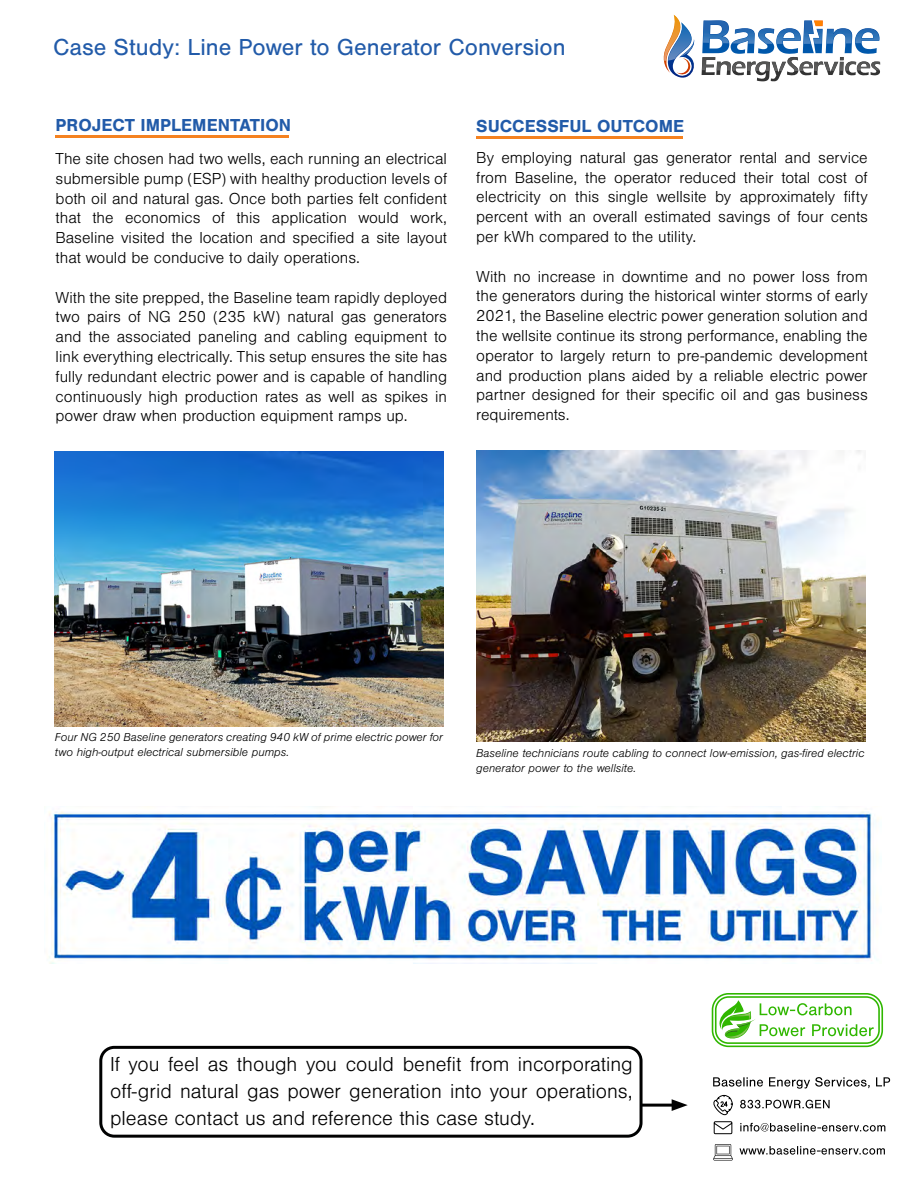
<style>
.page{position:relative;width:918px;height:1188px;background:#fff}
.page>*{position:absolute;margin:0;border:0;box-sizing:border-box;transform-origin:0 0}
.t1{font:24px "Nimbus San";color:#225ba9}
.t2{font:300 21px/27px "Nimbus San";color:#000;text-align:justify}
.t3{font:700 18px "Nimbus San";color:#225ba9}
.t4{font:300 16.5px/19.8px "Nimbus San";color:#000;text-align:justify}
.t5{font:italic 300 12px/14.4px "Nimbus San";color:#000}
</style>
<div class="page">
<div style="left:99px;top:1046px;width:544px;height:92px;border:3px solid #000101;border-radius:14px"></div>
<hr style="left:476px;top:136px;width:206px;height:2px;background:#f58220">
<svg style="left:713px;top:1077px;width:177px;height:12px"></svg>
<svg style="left:739px;top:1146px;width:146px;height:9px"></svg>
<svg style="left:740px;top:1123px;width:145px;height:9px"></svg>
<svg style="left:740px;top:1100px;width:90px;height:8px"></svg>
<svg style="left:713px;top:1144px;width:20px;height:17px"></svg>
<svg style="left:713px;top:1095px;width:20px;height:39px"></svg>
<hr style="left:56px;top:136px;width:233px;height:2px;background:#f58220">
<img style="left:55px;top:451px;width:389px;height:276px">
<img style="left:49px;top:806px;width:829px;height:157px">
<hr style="left:640px;top:1104px;width:37px;height:3px;background:#000">
<svg style="left:672px;top:1099px;width:16px;height:12px"></svg>
<div style="left:712px;top:993px;width:171px;height:54px;border:5px solid #30b700;border-radius:14px"></div>
<div style="left:713px;top:995px;width:168px;height:51px;border:2px solid #fff;border-radius:14px"></div>
<svg style="left:717px;top:1000px;width:157px;height:42px"></svg>
<img style="left:477px;top:450px;width:389px;height:292px">
<img style="left:703px;top:20px;width:177px;height:34px">
<svg style="left:705px;top:56px;width:175px;height:26px"></svg>
<img style="left:663px;top:15px;width:13px;height:54px">
<img style="left:667px;top:36px;width:38px;height:42px">
<img style="left:703px;top:21px;width:176px;height:23px">
<img style="left:788px;top:57px;width:92px;height:14px">
<img style="left:702px;top:57px;width:84px;height:14px">
<img style="left:682px;top:23px;width:12px;height:38px">
<img style="left:664px;top:16px;width:18px;height:45px">
<h1 class="t1" style="left:53px;top:34px;width:514px">Case Study: Line Power to Generator Conversion</h1>
<p class="t3" style="left:56px;top:115px;width:237px">PROJECT IMPLEMENTATION</p>
<p class="t4" style="left:56px;top:149px;width:393px">The site chosen had two wells, each running an electrical submersible pump (ESP) with healthy production levels of both oil and natural gas. Once both parties felt confident that the economics of this application would work, Baseline visited the location and specified a site layout that would be conducive to daily operations.</p>
<p class="t4" style="left:56px;top:288px;width:393px">With the site prepped, the Baseline team rapidly deployed two pairs of NG 250 (235 kW) natural gas generators and the associated paneling and cabling equipment to link everything electrically. This setup ensures the site has fully redundant electric power and is capable of handling continuously high production rates as well as spikes in power draw when production equipment ramps up.</p>
<p class="t3" style="left:476px;top:116px;width:209px">SUCCESSFUL OUTCOME</p>
<p class="t4" style="left:476px;top:148px;width:393px">By employing natural gas generator rental and service from Baseline, the operator reduced their total cost of electricity on this single wellsite by approximately fifty percent with an overall estimated savings of four cents per kWh compared to the utility.</p>
<p class="t4" style="left:476px;top:267px;width:393px">With no increase in downtime and no power loss from the generators during the historical winter storms of early 2021, the Baseline electric power generation solution and the wellsite continue its strong performance, enabling the operator to largely return to pre-pandemic development and production plans aided by a reliable electric power partner designed for their specific oil and gas business requirements.</p>
<p class="t5" style="left:55px;top:730px;width:390px">Four NG 250 Baseline generators creating 940 kW of prime electric power for two high-output electrical submersible pumps.</p>
<p class="t5" style="left:476px;top:746px;width:390px">Baseline technicians route cabling to connect low-emission, gas-fired electric generator power to the wellsite.</p>
<p class="t2" style="left:110px;top:1051px;width:524px">If you feel as though you could benefit from incorporating off-grid natural gas power generation into your operations, please contact us and reference this case study.</p>
</div>
